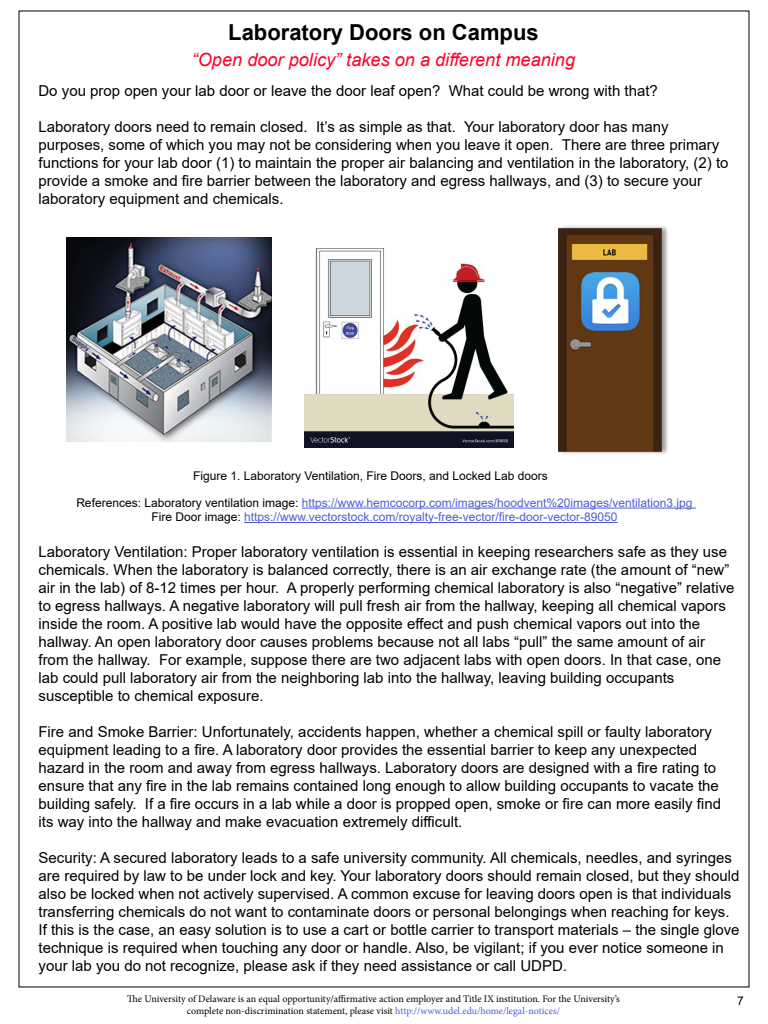
<style>
.page{position:relative;width:768px;height:1024px;background:#fff}
.page>*{position:absolute;margin:0;border:0;box-sizing:border-box;transform-origin:0 0}
.t1{font:700 22px "Arial";color:#000}
.t2{font:italic 18.2px "Arial";color:#ff0026}
.t3{font:15px/18px "Arial";color:#000}
.t4{font:12px "Arial";color:#4f5cd6}
.t5{font:12px "Arial";color:#000}
.t6{font:10px "Minion Pro";letter-spacing:-.005em;color:#000}
.s1{color:#000}
.s2{color:#4f5cd6}
</style>
<div class="page">
<hr style="left:302px;top:508px;width:394px;height:1px;background:#4f5cd6">
<hr style="left:244px;top:522px;width:374px;height:1px;background:#4f5cd6">
<img style="left:66px;top:238px;width:205px;height:204px">
<img style="left:304px;top:248px;width:209px;height:199px">
<img style="left:558px;top:226px;width:110px;height:228px">
<p class="t1" style="left:228px;top:16px;width:312px">Laboratory Doors on Campus</p>
<p class="t2" style="left:192px;top:48px;width:385px">“Open door policy” takes on a different meaning</p>
<p class="t3" style="left:38px;top:82px;width:621px">Do you prop open your lab door or leave the door leaf open? What could be wrong with that?</p>
<p class="t3" style="left:38px;top:118px;width:632px">Laboratory doors need to remain closed. It’s as simple as that. Your laboratory door has many</p>
<p class="t3" style="left:38px;top:136px;width:692px">purposes, some of which you may not be considering when you leave it open. There are three primary functions for your lab door (1) to maintain the proper air balancing and ventilation in the laboratory, (2) to provide a smoke and fire barrier between the laboratory and egress hallways, and (3) to secure your</p>
<p class="t3" style="left:38px;top:190px;width:247px">laboratory equipment and chemicals.</p>
<p class="t5" style="left:193px;top:468px;width:356px">Figure 1. Laboratory Ventilation, Fire Doors, and Locked Lab doors</p>
<p class="t4" style="left:76px;top:494px;width:618px"><span class="s1">References: Laboratory ventilation image:</span> https://www.hemcocorp.com/images/hoodvent%20images/ventilation3.jpg</p>
<p class="t4" style="left:151px;top:509px;width:468px"><span class="s1">Fire Door image:</span> https://www.vectorstock.com/royalty-free-vector/fire-door-vector-89050</p>
<p class="t3" style="left:38px;top:543px;width:698px">Laboratory Ventilation: Proper laboratory ventilation is essential in keeping researchers safe as they use chemicals. When the laboratory is balanced correctly, there is an air exchange rate (the amount of “new” air in the lab) of 8-12 times per hour. A properly performing chemical laboratory is also “negative” relative to egress hallways. A negative laboratory will pull fresh air from the hallway, keeping all chemical vapors inside the room. A positive lab would have the opposite effect and push chemical vapors out into the</p>
<p class="t3" style="left:38px;top:633px;width:668px">hallway. An open laboratory door causes problems because not all labs “pull” the same amount of air</p>
<p class="t3" style="left:38px;top:651px;width:684px">from the hallway. For example, suppose there are two adjacent labs with open doors. In that case, one</p>
<p class="t3" style="left:38px;top:669px;width:637px">lab could pull laboratory air from the neighboring lab into the hallway, leaving building occupants</p>
<p class="t3" style="left:38px;top:687px;width:227px">susceptible to chemical exposure.</p>
<p class="t3" style="left:38px;top:723px;width:675px">Fire and Smoke Barrier: Unfortunately, accidents happen, whether a chemical spill or faulty laboratory equipment leading to a fire. A laboratory door provides the essential barrier to keep any unexpected</p>
<p class="t3" style="left:38px;top:759px;width:679px">hazard in the room and away from egress hallways. Laboratory doors are designed with a fire rating to</p>
<p class="t3" style="left:38px;top:777px;width:684px">ensure that any fire in the lab remains contained long enough to allow building occupants to vacate the building safely. If a fire occurs in a lab while a door is propped open, smoke or fire can more easily find</p>
<p class="t3" style="left:38px;top:813px;width:425px">its way into the hallway and make evacuation extremely difficult.</p>
<p class="t3" style="left:38px;top:849px;width:703px">Security: A secured laboratory leads to a safe university community. All chemicals, needles, and syringes are required by law to be under lock and key. Your laboratory doors should remain closed, but they should also be locked when not actively supervised. A common excuse for leaving doors open is that individuals transferring chemicals do not want to contaminate doors or personal belongings when reaching for keys.<br>If this is the case, an easy solution is to use a cart or bottle carrier to transport materials – the single glove technique is required when touching any door or handle. Also, be vigilant; if you ever notice someone in your lab you do not recognize, please ask if they need assistance or call UDPD.</p>
<p class="t6" style="left:127px;top:993px;width:494px">The University of Delaware is an equal opportunity/affirmative action employer and Title IX institution. For the University’s</p>
<p class="t6" style="left:187px;top:1005px;width:375px">complete non-discrimination statement, please visit <span class="s2">http://www.udel.edu/home/legal-notices/</span></p>
<p class="t5" style="left:737px;top:993px;width:8px">7</p>
</div>
